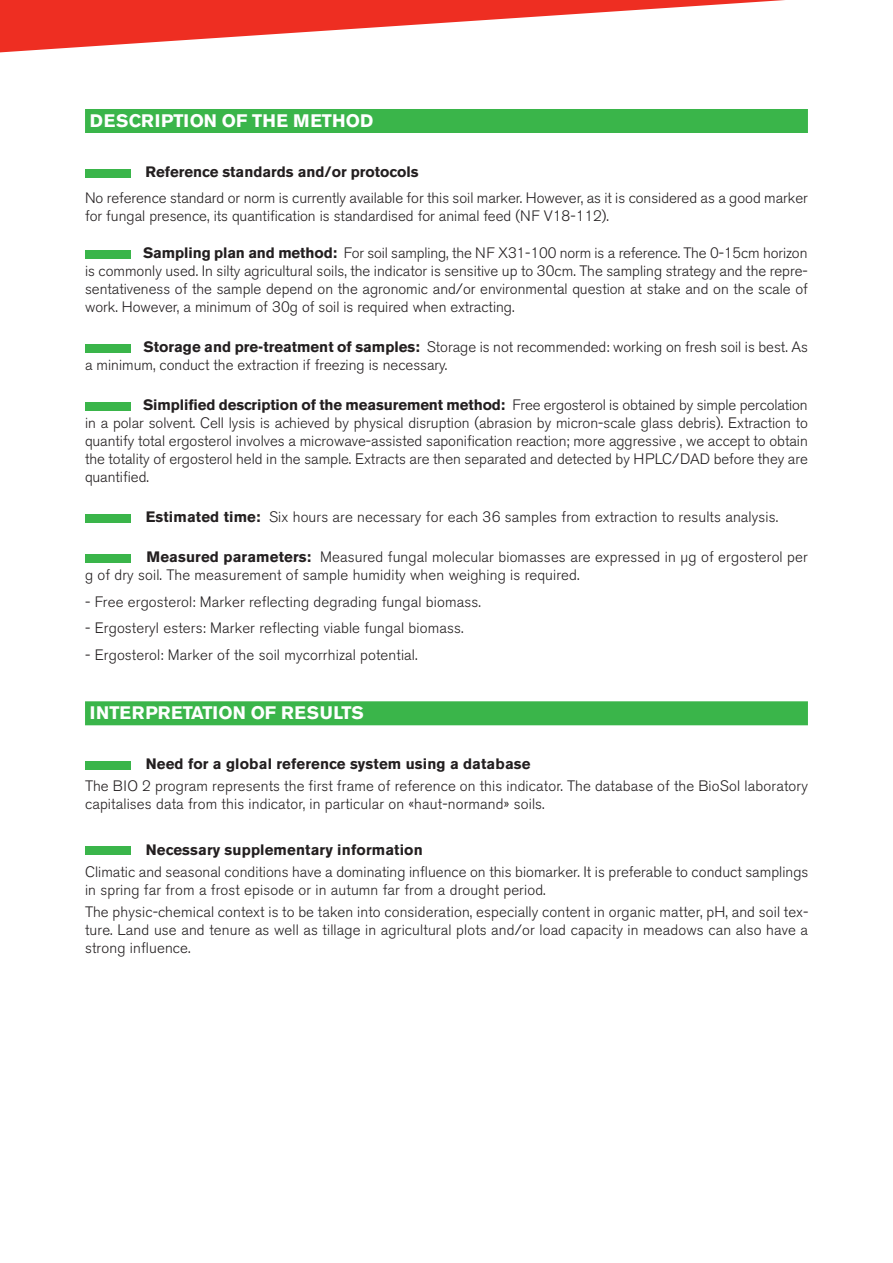
<style>
.page{position:relative;width:893px;height:1263px;background:#fff}
.page>*{position:absolute;margin:0;border:0;box-sizing:border-box;transform-origin:0 0}
.t1{font:700 18px "Akzidenz Grotesk BE";color:#fff}
.t2{font:300 15px/18px "Akzidenz Grotesk BE";letter-spacing:.01em;color:#231f20}
.t3{font:700 15px "Akzidenz Grotesk BE";letter-spacing:.01em;color:#231f20}
.s1{font-weight:700}
</style>
<div class="page">
<div style="left:85px;top:109px;width:723px;height:24px;background:#3ab54a"></div>
<div style="left:85px;top:701px;width:723px;height:24px;background:#3ab54a"></div>
<div style="left:85px;top:250px;width:45px;height:8px;background:#3ab54a"></div>
<div style="left:85px;top:344px;width:45px;height:8px;background:#3ab54a"></div>
<div style="left:85px;top:402px;width:45px;height:8px;background:#3ab54a"></div>
<div style="left:85px;top:514px;width:45px;height:8px;background:#3ab54a"></div>
<div style="left:85px;top:554px;width:45px;height:8px;background:#3ab54a"></div>
<div style="left:85px;top:169px;width:45px;height:8px;background:#3ab54a"></div>
<div style="left:85px;top:761px;width:45px;height:8px;background:#3ab54a"></div>
<div style="left:85px;top:847px;width:45px;height:8px;background:#3ab54a"></div>
<svg style="left:0;top:0;width:785px;height:53px"></svg>
<p class="t1" style="left:90px;top:113px;width:285px">DESCRIPTION OF THE METHOD</p>
<p class="t3" style="left:145px;top:166px;width:275px">Reference standards and/or protocols</p>
<p class="t2" style="left:85px;top:190px;width:724px">No reference standard or norm is currently available for this soil marker. However, as it is considered as a good marker for fungal presence, its quantification is standardised for animal feed (NF V18-112).</p>
<p class="t2" style="left:85px;top:246px;width:724px;text-align:justify;text-indent:58px"><span class="s1">Sampling plan and method:</span> For soil sampling, the NF X31-100 norm is a reference. The 0-15cm horizon is commonly used. In silty agricultural soils, the indicator is sensitive up to 30cm. The sampling strategy and the repre&shy;sentativeness of the sample depend on the agronomic and/or environmental question at stake and on the scale of work. However, a minimum of 30g of soil is required when extracting.</p>
<p class="t2" style="left:85px;top:340px;width:724px;text-indent:59px"><span class="s1">Storage and pre-treatment of samples:</span> Storage is not recommended: working on fresh soil is best. As a minimum, conduct the extraction if freezing is necessary.</p>
<p class="t2" style="left:85px;top:397px;width:724px;text-align:justify;text-indent:58px"><span class="s1">Simplified description of the measurement method:</span> Free ergosterol is obtained by simple percolation in a polar solvent. Cell lysis is achieved by physical disruption (abrasion by micron-scale glass debris). Extraction to quantify total ergosterol involves a microwave-assisted saponification reaction; more aggressive , we accept to obtain the totality of ergosterol held in the sample. Extracts are then separated and detected by HPLC/DAD before they are quantified.</p>
<p class="t2" style="left:146px;top:509px;width:634px"><span class="s1">Estimated time:</span> Six hours are necessary for each 36 samples from extraction to results analysis.</p>
<p class="t2" style="left:85px;top:549px;width:724px;text-indent:61px"><span class="s1">Measured parameters:</span> Measured fungal molecular biomasses are expressed in µg of ergosterol per g of dry soil. The measurement of sample humidity when weighing is required.</p>
<p class="t2" style="left:85px;top:593px;width:397px">- Free ergosterol: Marker reflecting degrading fungal biomass.</p>
<p class="t2" style="left:85px;top:620px;width:380px">- Ergosteryl esters: Marker reflecting viable fungal biomass.</p>
<p class="t2" style="left:85px;top:646px;width:334px">- Ergosterol: Marker of the soil mycorrhizal potential.</p>
<p class="t1" style="left:90px;top:705px;width:276px">INTERPRETATION OF RESULTS</p>
<p class="t3" style="left:146px;top:758px;width:386px">Need for a global reference system using a database</p>
<p class="t2" style="left:85px;top:778px;width:724px">The BIO 2 program represents the first frame of reference on this indicator. The database of the BioSol laboratory capitalises data from this indicator, in particular on «haut-normand» soils.</p>
<p class="t3" style="left:146px;top:844px;width:279px">Necessary supplementary information</p>
<p class="t2" style="left:85px;top:864px;width:725px">Climatic and seasonal conditions have a dominating influence on this biomarker. It is preferable to conduct samplings in spring far from a frost episode or in autumn far from a drought period.</p>
<p class="t2" style="left:85px;top:904px;width:725px;text-align:justify">The physic-chemical context is to be taken into consideration, especially content in organic matter, pH, and soil tex&shy;ture. Land use and tenure as well as tillage in agricultural plots and/or load capacity in meadows can also have a strong influence.</p>
</div>
